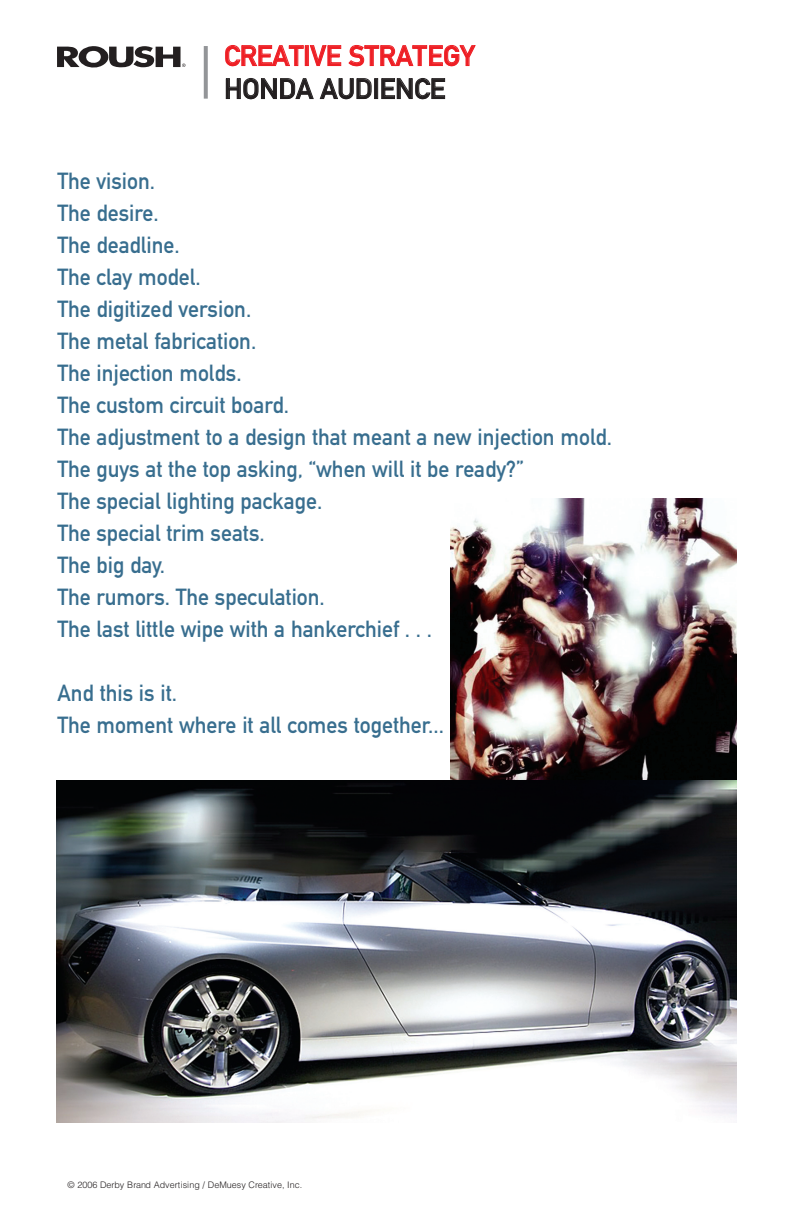
<style>
.page{position:relative;width:792px;height:1224px;background:#fff}
.page>*{position:absolute;margin:0;border:0;box-sizing:border-box;transform-origin:0 0}
.t1{font:28px "DIN Mittelschrift";color:#ee1e24}
.t2{font:28px "DIN Mittelschrift";color:#231f20}
.t3{font:23px/32px "DIN Mittelschrift";color:#386e8f;scale:.95 1}
.t4{font:300 9px "Helvetica";color:#231f20}
</style>
<div class="page">
<svg style="left:57px;top:46px;width:129px;height:22px"></svg>
<svg style="left:204px;top:46px;width:4px;height:53px"></svg>
<img style="left:450px;top:499px;width:286px;height:281px">
<img style="left:57px;top:780px;width:679px;height:343px">
<p class="t1" style="left:224px;top:46px;width:252px">CREATIVE STRATEGY</p>
<p class="t2" style="left:224px;top:79px;width:223px">HONDA AUDIENCE</p>
<p class="t3" style="left:58px;top:167px;width:585px">The vision.<br>The desire.<br>The deadline.<br>The clay model.<br>The digitized version.<br>The metal fabrication.<br>The injection molds.<br>The custom circuit board.<br>The adjustment to a design that meant a new injection mold.<br>The guys at the top asking, “when will it be ready?”<br>The special lighting package.<br>The special trim seats.<br>The big day.<br>The rumors. The speculation.<br>The last little wipe with a hankerchief . . .</p>
<p class="t3" style="left:58px;top:679px;width:408px">And this is it.<br>The moment where it all comes together...</p>
<p class="t4" style="left:67px;top:1182px;width:236px">© 2006 Derby Brand Advertising / DeMuesy Creative, Inc.</p>
</div>
